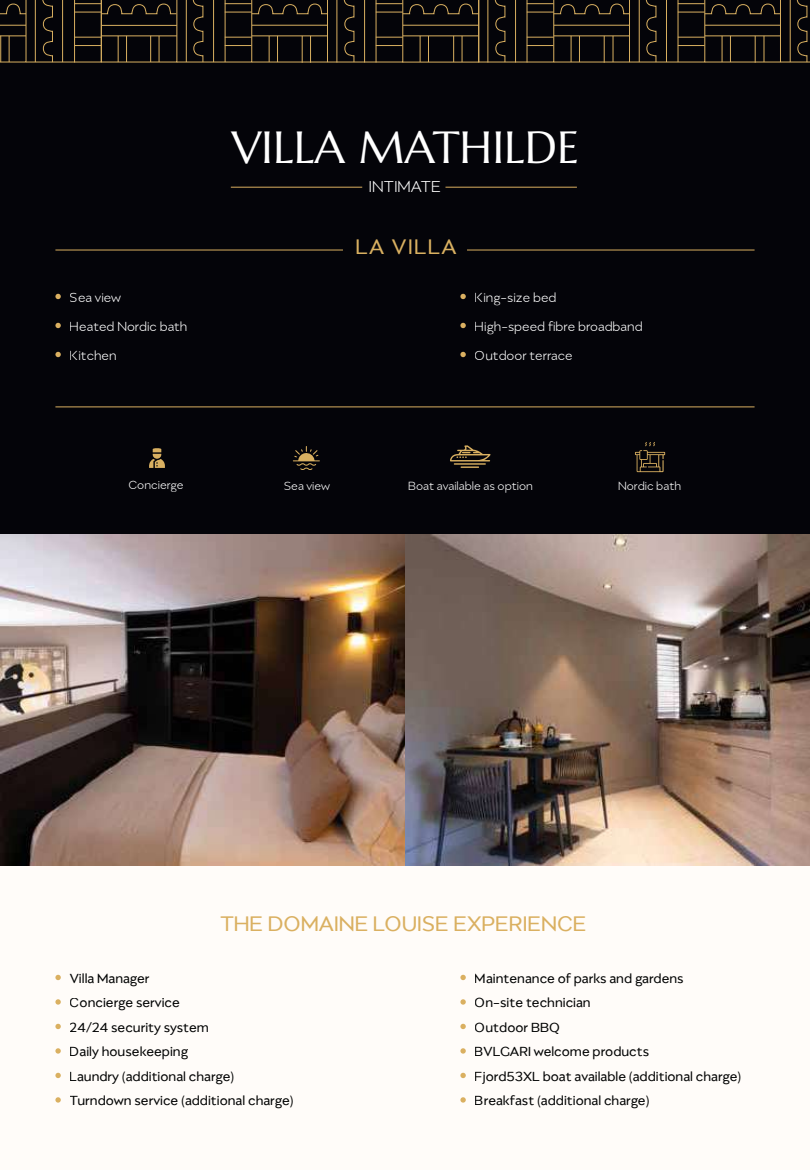
<style>
.page{position:relative;width:810px;height:1170px;background:#fff}
.page>*{position:absolute;margin:0;border:0;box-sizing:border-box;transform-origin:0 0}
.t1{font:45px "Marcellus";color:#fff}
.t2{font:24px "Migrena Grotesque";color:#dab061}
.t3{font:24px "Migrena Grotesque";letter-spacing:.06em;color:#d9b061}
.t4{font:300 18px "Migrena Grotesque";color:#fff}
.t5{font:15px/24.5px "Migrena Grotesque";color:#020303}
.t6{font:300 15px/29px "Migrena Grotesque";color:#fff}
.t7{font:300 13.5px "Migrena Grotesque";color:#fff}
</style>
<div class="page">
<div style="left:0;top:857px;width:810px;height:313px;background:#fffcf9"></div>
<div style="left:0;top:0;width:810px;height:672px;background:#040409"></div>
<hr style="left:55px;top:250px;width:288px;height:1px;background:#d9b061">
<hr style="left:467px;top:250px;width:288px;height:1px;background:#d9b061">
<hr style="left:55px;top:407px;width:700px;height:1px;background:#d9b061">
<svg style="left:149px;top:448px;width:16px;height:20px"></svg>
<svg style="left:293px;top:446px;width:27px;height:24px"></svg>
<svg style="left:450px;top:445px;width:41px;height:23px"></svg>
<svg style="left:635px;top:442px;width:30px;height:30px"></svg>
<svg style="left:1px;top:0;width:809px;height:63px"></svg>
<img style="left:0;top:534px;width:810px;height:331px">
<hr style="left:445px;top:187px;width:132px;height:1px;background:#daaf60">
<hr style="left:231px;top:187px;width:131px;height:1px;background:#daaf60">
<svg style="left:55px;top:294px;width:6px;height:5px"></svg>
<svg style="left:55px;top:323px;width:6px;height:5px"></svg>
<svg style="left:55px;top:352px;width:6px;height:5px"></svg>
<svg style="left:460px;top:294px;width:6px;height:5px"></svg>
<svg style="left:460px;top:323px;width:6px;height:5px"></svg>
<svg style="left:460px;top:352px;width:6px;height:5px"></svg>
<svg style="left:460px;top:975px;width:6px;height:5px"></svg>
<svg style="left:460px;top:999px;width:6px;height:6px"></svg>
<svg style="left:460px;top:1024px;width:6px;height:5px"></svg>
<svg style="left:460px;top:1048px;width:6px;height:6px"></svg>
<svg style="left:460px;top:1073px;width:6px;height:5px"></svg>
<svg style="left:460px;top:1097px;width:6px;height:6px"></svg>
<svg style="left:55px;top:975px;width:6px;height:5px"></svg>
<svg style="left:55px;top:999px;width:6px;height:6px"></svg>
<svg style="left:55px;top:1024px;width:6px;height:5px"></svg>
<svg style="left:55px;top:1048px;width:6px;height:6px"></svg>
<svg style="left:55px;top:1073px;width:6px;height:5px"></svg>
<svg style="left:55px;top:1097px;width:6px;height:6px"></svg>
<h1 class="t1" style="left:232px;top:119px;width:349px">VILLA MATHILDE</h1>
<p class="t4" style="left:369px;top:176px;width:74px">INTIMATE</p>
<h2 class="t3" style="left:356px;top:232px;width:103px">LA VILLA</h2>
<p class="t6" style="left:70px;top:283px;width:119px">Sea view<br>Heated Nordic bath<br>Kitchen</p>
<p class="t6" style="left:475px;top:283px;width:169px">King-size bed<br>High-speed fibre broadband<br>Outdoor terrace</p>
<p class="t7" style="left:129px;top:478px;width:56px">Concierge</p>
<p class="t7" style="left:284px;top:478px;width:48px">Sea view</p>
<p class="t7" style="left:408px;top:478px;width:126px">Boat available as option</p>
<p class="t7" style="left:618px;top:478px;width:65px">Nordic bath</p>
<h2 class="t2" style="left:219px;top:910px;width:369px">THE DOMAINE LOUISE EXPERIENCE</h2>
<p class="t5" style="left:70px;top:966px;width:225px">Villa Manager<br>Concierge service<br>24/24 security system<br>Daily housekeeping<br>Laundry (additional charge)<br>Turndown service (additional charge)</p>
<p class="t5" style="left:475px;top:966px;width:268px">Maintenance of parks and gardens<br>On-site technician<br>Outdoor BBQ<br>BVLGARI welcome products<br>Fjord53XL boat available (additional charge)<br>Breakfast (additional charge)</p>
</div>
